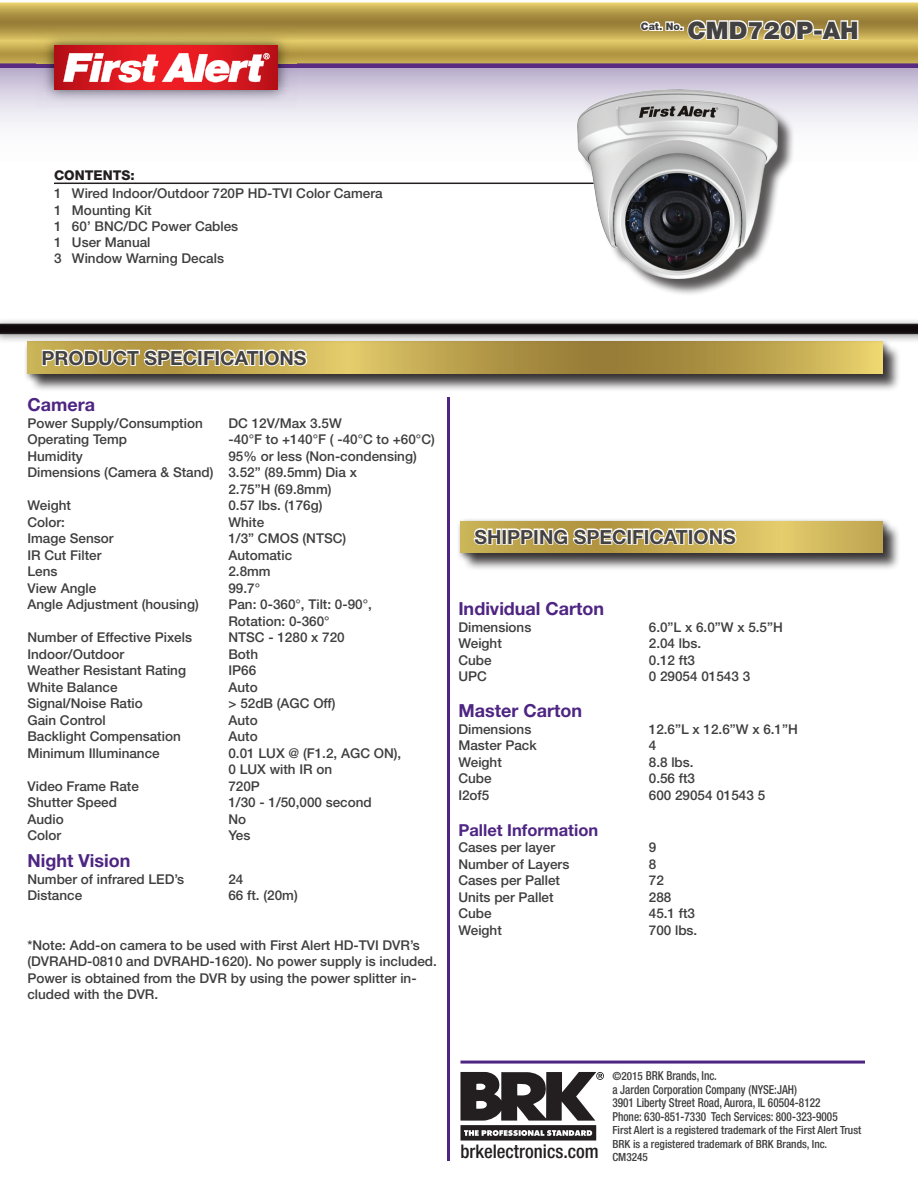
<style>
.page{position:relative;width:918px;height:1188px;background:#fff}
.page>*{position:absolute;margin:0;border:0;box-sizing:border-box;transform-origin:0 0}
.t1{font:900 24.15px "Helvetica Neue LT Std";color:#444141}
.t2{font:700 19.5px "Helvetica Neue LT Std";color:#444141}
.t3{font:500 condensed 18.75px "Helvetica Neue LT Std";color:#231f20}
.t4{font:700 18px "Helvetica Neue LT Std";color:#4e2582}
.t5{font:700 16.5px "Helvetica Neue LT Std";color:#4e2582}
.t6{font:500 13.5px/16.5px "Helvetica Neue LT Std";color:#3e3e3f}
.t7{font:800 13.5px "Helvetica Neue LT Std";color:#231f20}
.t8{font:500 condensed 12.3px/13.5px "Helvetica Neue LT Std";color:#3e3e3f;scale:.91 1}
.t9{font:500 condensed 11.25px/13.5px "Helvetica Neue LT Std";color:#3e3e3f}
.t10{font:900 10.2px "Helvetica Neue LT Std";color:#444141}
.s1{font-size:11.25px}
</style>
<div class="page">
<img style="left:0;top:67px;width:918px;height:116px">
<svg style="left:0;top:63px;width:918px;height:4px;background:#63397d"></svg>
<svg style="left:0;top:2px;width:918px;height:61px;background:#bca24f"></svg>
<img style="left:36px;top:29px;width:260px;height:78px">
<svg style="left:54px;top:46px;width:224px;height:43px;background:#d2151d"></svg>
<svg style="left:63px;top:53px;width:207px;height:30px"></svg>
<svg style="left:639px;top:10px;width:221px;height:41px"></svg>
<div style="left:29px;top:344px;width:872px;height:48px;background:#231f20;opacity:.75"></div>
<svg style="left:27px;top:345px;width:855px;height:28px;background:#bba14e"></svg>
<svg style="left:41px;top:345px;width:267px;height:23px"></svg>
<div style="left:457px;top:518px;width:435px;height:44px;background:#231f20;opacity:.75"></div>
<div style="left:463px;top:524px;width:438px;height:48px;background:#231f20;opacity:.75"></div>
<svg style="left:460px;top:521px;width:422px;height:32px;background:#ceb55a"></svg>
<svg style="left:473px;top:519px;width:265px;height:28px"></svg>
<hr style="left:447px;top:397px;width:3px;height:764px;background:#4e2582">
<hr style="left:460px;top:1061px;width:405px;height:3px;background:#4e2582">
<svg style="left:460px;top:1072px;width:144px;height:69px"></svg>
<hr style="left:54px;top:183px;width:603px;height:1px;background:#231f20">
<div style="left:0;top:318px;width:918px;height:27px;background:#231f20;opacity:.5"></div>
<svg style="left:0;top:324px;width:918px;height:10px;background:#150f11"></svg>
<div style="left:580px;top:92px;width:216px;height:205px;background:#231f20;opacity:.75"></div>
<img style="left:578px;top:90px;width:199px;height:188px">
<p class="t10" style="left:641px;top:20px;width:44px">Cat. No.</p>
<h1 class="t1" style="left:688px;top:16px;width:173px">CMD720P-AH</h1>
<p class="t7" style="left:54px;top:168px;width:82px">CONTENTS:</p>
<p class="t6" style="left:54px;top:185px;width:330px">1 Wired Indoor/Outdoor 720P HD-TVI Color Camera<br>1 Mounting Kit<br>1 60’ BNC/DC Power Cables<br>1 User Manual<br>3 Window Warning Decals</p>
<h2 class="t2" style="left:42px;top:346px;width:267px">PRODUCT SPECIFICATIONS</h2>
<h3 class="t4" style="left:27px;top:394px;width:69px">Camera</h3>
<p class="t6" style="left:27px;top:415px;width:177px">Power Supply/Consumption</p>
<p class="t6" style="left:228px;top:415px;width:115px">DC 12V/Max 3.5W</p>
<p class="t6" style="left:27px;top:431px;width:101px">Operating Temp</p>
<p class="t6" style="left:228px;top:431px;width:208px">-40°F to +140°F ( -40°C to +60°C)</p>
<p class="t6" style="left:27px;top:448px;width:57px">Humidity</p>
<p class="t6" style="left:228px;top:448px;width:190px">95% or less (Non-condensing)</p>
<p class="t6" style="left:27px;top:464px;width:331px">Dimensions (Camera &amp; Stand) 3.52” (89.5mm) Dia x</p>
<p class="t6" style="left:228px;top:481px;width:105px">2.75”H (69.8mm)</p>
<p class="t6" style="left:27px;top:497px;width:45px">Weight</p>
<p class="t6" style="left:228px;top:497px;width:96px">0.57 lbs. (176g)</p>
<p class="t6" style="left:27px;top:514px;width:39px">Color:</p>
<p class="t6" style="left:228px;top:514px;width:37px">White</p>
<p class="t6" style="left:27px;top:530px;width:88px">Image Sensor</p>
<p class="t6" style="left:228px;top:530px;width:119px">1/3” CMOS (NTSC)</p>
<p class="t6" style="left:27px;top:547px;width:76px">IR Cut Filter</p>
<p class="t6" style="left:228px;top:547px;width:65px">Automatic</p>
<p class="t6" style="left:27px;top:563px;width:32px">Lens</p>
<p class="t6" style="left:228px;top:563px;width:44px">2.8mm</p>
<p class="t6" style="left:27px;top:580px;width:70px">View Angle</p>
<p class="t6" style="left:228px;top:580px;width:33px">99.7°</p>
<p class="t6" style="left:27px;top:596px;width:173px">Angle Adjustment (housing)</p>
<p class="t6" style="left:228px;top:596px;width:145px">Pan: 0-360°, Tilt: 0-90°,<br>Rotation: 0-360°</p>
<p class="t6" style="left:27px;top:629px;width:166px">Number of Effective Pixels</p>
<p class="t6" style="left:228px;top:629px;width:118px">NTSC - 1280 x 720</p>
<p class="t6" style="left:27px;top:646px;width:98px">Indoor/Outdoor</p>
<p class="t6" style="left:228px;top:646px;width:31px">Both</p>
<p class="t6" style="left:27px;top:662px;width:160px">Weather Resistant Rating</p>
<p class="t6" style="left:228px;top:662px;width:29px">IP66</p>
<p class="t6" style="left:27px;top:679px;width:92px">White Balance</p>
<p class="t6" style="left:228px;top:679px;width:31px">Auto</p>
<p class="t6" style="left:27px;top:695px;width:117px">Signal/Noise Ratio</p>
<p class="t6" style="left:228px;top:695px;width:109px">&gt; 52dB (AGC Off)</p>
<p class="t6" style="left:27px;top:712px;width:80px">Gain Control</p>
<p class="t6" style="left:228px;top:712px;width:31px">Auto</p>
<p class="t6" style="left:27px;top:728px;width:155px">Backlight Compensation</p>
<p class="t6" style="left:228px;top:728px;width:31px">Auto</p>
<p class="t6" style="left:27px;top:745px;width:134px">Minimum Illuminance</p>
<p class="t6" style="left:228px;top:745px;width:174px">0.01 LUX @ (F1.2, AGC ON),<br>0 LUX with IR on</p>
<p class="t6" style="left:27px;top:778px;width:113px">Video Frame Rate</p>
<p class="t6" style="left:228px;top:778px;width:33px">720P</p>
<p class="t6" style="left:27px;top:794px;width:91px">Shutter Speed</p>
<p class="t6" style="left:228px;top:794px;width:145px">1/30 - 1/50,000 second</p>
<p class="t6" style="left:27px;top:811px;width:38px">Audio</p>
<p class="t6" style="left:228px;top:811px;width:19px">No</p>
<p class="t6" style="left:27px;top:827px;width:35px">Color</p>
<p class="t6" style="left:228px;top:827px;width:24px">Yes</p>
<h3 class="t4" style="left:27px;top:850px;width:104px">Night Vision</h3>
<p class="t6" style="left:27px;top:871px;width:158px">Number of infrared LED’s</p>
<p class="t6" style="left:228px;top:871px;width:17px">24</p>
<p class="t6" style="left:27px;top:887px;width:56px">Distance</p>
<p class="t6" style="left:228px;top:887px;width:71px">66 ft. (20m)</p>
<p class="t6" style="left:27px;top:937px;width:411px">*Note: Add-on camera to be used with First Alert HD-TVI DVR’s (DVRAHD-0810 and DVRAHD-1620). No power supply is included.<br>Power is obtained from the DVR by using the power splitter in&shy;cluded with the DVR.</p>
<h2 class="t2" style="left:474px;top:525px;width:263px">SHIPPING SPECIFICATIONS</h2>
<h3 class="t4" style="left:458px;top:598px;width:147px">Individual Carton</h3>
<p class="t6" style="left:458px;top:618px;width:75px">Dimensions</p>
<p class="t6" style="left:649px;top:618px;width:136px">6.0”L x 6.0”W x 5.5”H</p>
<p class="t6" style="left:458px;top:635px;width:45px">Weight</p>
<p class="t6" style="left:649px;top:635px;width:54px">2.04 lbs.</p>
<p class="t6" style="left:458px;top:651px;width:35px">Cube</p>
<p class="t6" style="left:649px;top:651px;width:48px">0.12 ft3</p>
<p class="t6" style="left:458px;top:668px;width:30px">UPC</p>
<p class="t6" style="left:649px;top:668px;width:103px">0 29054 01543 3</p>
<h3 class="t4" style="left:458px;top:700px;width:125px">Master Carton</h3>
<p class="t6" style="left:458px;top:720px;width:75px">Dimensions</p>
<p class="t6" style="left:649px;top:720px;width:151px">12.6”L x 12.6”W x 6.1”H</p>
<p class="t6" style="left:458px;top:737px;width:80px">Master Pack</p>
<p class="t6" style="left:649px;top:737px;width:9px">4</p>
<p class="t6" style="left:458px;top:753px;width:45px">Weight</p>
<p class="t6" style="left:649px;top:753px;width:46px">8.8 lbs.</p>
<p class="t6" style="left:458px;top:770px;width:35px">Cube</p>
<p class="t6" style="left:649px;top:770px;width:48px">0.56 ft3</p>
<p class="t6" style="left:458px;top:786px;width:33px">I2of5</p>
<p class="t6" style="left:649px;top:786px;width:118px">600 29054 01543 5</p>
<p class="t5" style="left:458px;top:820px;width:141px">Pallet Information</p>
<p class="t6" style="left:458px;top:839px;width:98px">Cases per layer</p>
<p class="t6" style="left:649px;top:839px;width:9px">9</p>
<p class="t6" style="left:458px;top:855px;width:113px">Number of Layers</p>
<p class="t6" style="left:649px;top:855px;width:9px">8</p>
<p class="t6" style="left:458px;top:872px;width:103px">Cases per Pallet</p>
<p class="t6" style="left:649px;top:872px;width:17px">72</p>
<p class="t6" style="left:458px;top:888px;width:97px">Units per Pallet</p>
<p class="t6" style="left:649px;top:888px;width:24px">288</p>
<p class="t6" style="left:458px;top:905px;width:35px">Cube</p>
<p class="t6" style="left:649px;top:905px;width:48px">45.1 ft3</p>
<p class="t6" style="left:458px;top:921px;width:45px">Weight</p>
<p class="t6" style="left:649px;top:921px;width:50px">700 lbs.</p>
<h3 class="t3" style="left:460px;top:1140px;width:140px">brkelectronics.com</h3>
<p class="t8" style="left:612px;top:1069px;width:249px"><span class="s1">©2015</span> BRK Brands, Inc.<br>a Jarden Corporation Company (NYSE:JAH)<br>3901 Liberty Street Road, Aurora, IL 60504-8122<br>Phone: 630-851-7330 Tech Services: 800-323-9005</p>
<p class="t9" style="left:612px;top:1123px;width:250px">First Alert is a registered trademark of the First Alert Trust<br>BRK is a registered trademark of BRK Brands, Inc.<br>CM3245</p>
</div>
